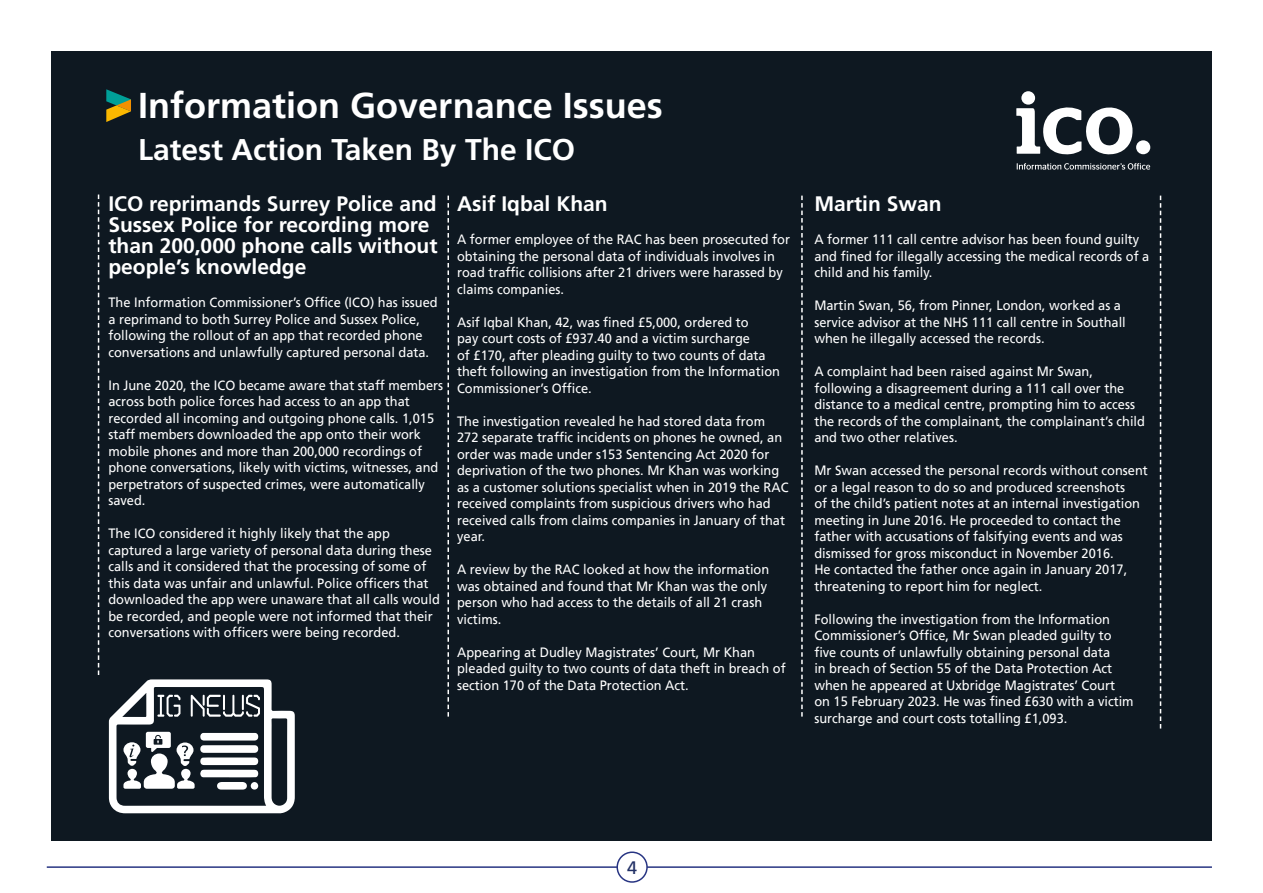
<style>
.page{position:relative;width:1263px;height:893px;background:#fff}
.page>*{position:absolute;margin:0;border:0;box-sizing:border-box;transform-origin:0 0}
.t1{font:36px "Frutiger LT 65 Bd";color:#fff}
.t2{font:30px "Frutiger LT 65 Bd";color:#fff}
.t3{font:21px/21px "Frutiger LT 65 Bd";color:#fff}
.t4{font:18px "Frutiger";color:#223166}
.t5{font:13.5px/16.5px "Frutiger";color:#fff;scale:.95 1}
</style>
<div class="page">
<div style="left:51px;top:52px;width:1161px;height:790px;background:#0e1821"></div>
<hr style="left:47px;top:866px;width:1165px;height:2px;background:#283583">
<div style="left:617px;top:852px;width:30px;height:30px;background:#fff;border-radius:50%"></div>
<div style="left:616px;top:851px;width:32px;height:32px;border:2px solid #283583;border-radius:50%"></div>
<svg style="left:1016px;top:107px;width:116px;height:48px"></svg>
<div style="left:1136px;top:140px;width:14px;height:14px;background:#fff;border-radius:50%"></div>
<div style="left:1021px;top:91px;width:14px;height:14px;background:#fff;border-radius:50%"></div>
<svg style="left:1017px;top:163px;width:133px;height:7px"></svg>
<svg style="left:109px;top:679px;width:186px;height:134px"></svg>
<svg style="left:447px;top:196px;width:2px;height:521px"></svg>
<svg style="left:801px;top:196px;width:2px;height:521px"></svg>
<svg style="left:106px;top:89px;width:25px;height:33px"></svg>
<svg style="left:98px;top:195px;width:1px;height:480px"></svg>
<svg style="left:1160px;top:196px;width:1px;height:533px"></svg>
<h1 class="t1" style="left:138px;top:84px;width:526px">Information Governance Issues</h1>
<h2 class="t2" style="left:138px;top:132px;width:438px">Latest Action Taken By The ICO</h2>
<h3 class="t3" style="left:108px;top:194px;width:331px">ICO reprimands Surrey Police and<br>Sussex Police for recording more than 200,000 phone calls without people’s knowledge</h3>
<p class="t5" style="left:108px;top:294px;width:348px">The Information Commissioner’s Office (ICO) has issued a reprimand to both Surrey Police and Sussex Police, following the rollout of an app that recorded phone conversations and unlawfully captured personal data.</p>
<p class="t5" style="left:108px;top:377px;width:354px">In June 2020, the ICO became aware that staff members across both police forces had access to an app that recorded all incoming and outgoing phone calls. 1,015 staff members downloaded the app onto their work mobile phones and more than 200,000 recordings of phone conversations, likely with victims, witnesses, and perpetrators of suspected crimes, were automatically saved.</p>
<p class="t5" style="left:108px;top:525px;width:350px">The ICO considered it highly likely that the app captured a large variety of personal data during these calls and it considered that the processing of some of this data was unfair and unlawful. Police officers that downloaded the app were unaware that all calls would be recorded, and people were not informed that their conversations with officers were being recorded.</p>
<h3 class="t3" style="left:457px;top:194px;width:152px">Asif Iqbal Khan</h3>
<p class="t5" style="left:457px;top:231px;width:352px">A former employee of the RAC has been prosecuted for obtaining the personal data of individuals involves in road traffic collisions after 21 drivers were harassed by claims companies.</p>
<p class="t5" style="left:457px;top:314px;width:341px">Asif Iqbal Khan, 42, was fined £5,000, ordered to<br>pay court costs of £937.40 and a victim surcharge<br>of £170, after pleading guilty to two counts of data theft following an investigation from the Information Commissioner’s Office.</p>
<p class="t5" style="left:457px;top:413px;width:350px">The investigation revealed he had stored data from 272 separate traffic incidents on phones he owned, an order was made under s153 Sentencing Act 2020 for deprivation of the two phones. Mr Khan was working as a customer solutions specialist when in 2019 the RAC received complaints from suspicious drivers who had received calls from claims companies in January of that year.</p>
<p class="t5" style="left:457px;top:561px;width:330px">A review by the RAC looked at how the information was obtained and found that Mr Khan was the only person who had access to the details of all 21 crash victims.</p>
<p class="t5" style="left:457px;top:644px;width:347px">Appearing at Dudley Magistrates’ Court, Mr Khan pleaded guilty to two counts of data theft in breach of section 170 of the Data Protection Act.</p>
<h3 class="t3" style="left:814px;top:194px;width:129px">Martin Swan</h3>
<p class="t5" style="left:814px;top:231px;width:354px">A former 111 call centre advisor has been found guilty and fined for illegally accessing the medical records of a child and his family.</p>
<p class="t5" style="left:814px;top:297px;width:329px">Martin Swan, 56, from Pinner, London, worked as a service advisor at the NHS 111 call centre in Southall when he illegally accessed the records.</p>
<p class="t5" style="left:814px;top:363px;width:350px">A complaint had been raised against Mr Swan, following a disagreement during a 111 call over the distance to a medical centre, prompting him to access the records of the complainant, the complainant’s child and two other relatives.</p>
<p class="t5" style="left:814px;top:462px;width:353px">Mr Swan accessed the personal records without consent or a legal reason to do so and produced screenshots<br>of the child’s patient notes at an internal investigation meeting in June 2016. He proceeded to contact the father with accusations of falsifying events and was dismissed for gross misconduct in November 2016.<br>He contacted the father once again in January 2017, threatening to report him for neglect.</p>
<p class="t5" style="left:814px;top:611px;width:338px">Following the investigation from the Information Commissioner’s Office, Mr Swan pleaded guilty to five counts of unlawfully obtaining personal data<br>in breach of Section 55 of the Data Protection Act when he appeared at Uxbridge Magistrates’ Court on 15 February 2023. He was fined £630 with a victim surcharge and court costs totalling £1,093.</p>
<h3 class="t4" style="left:627px;top:857px;width:12px">4</h3>
</div>
